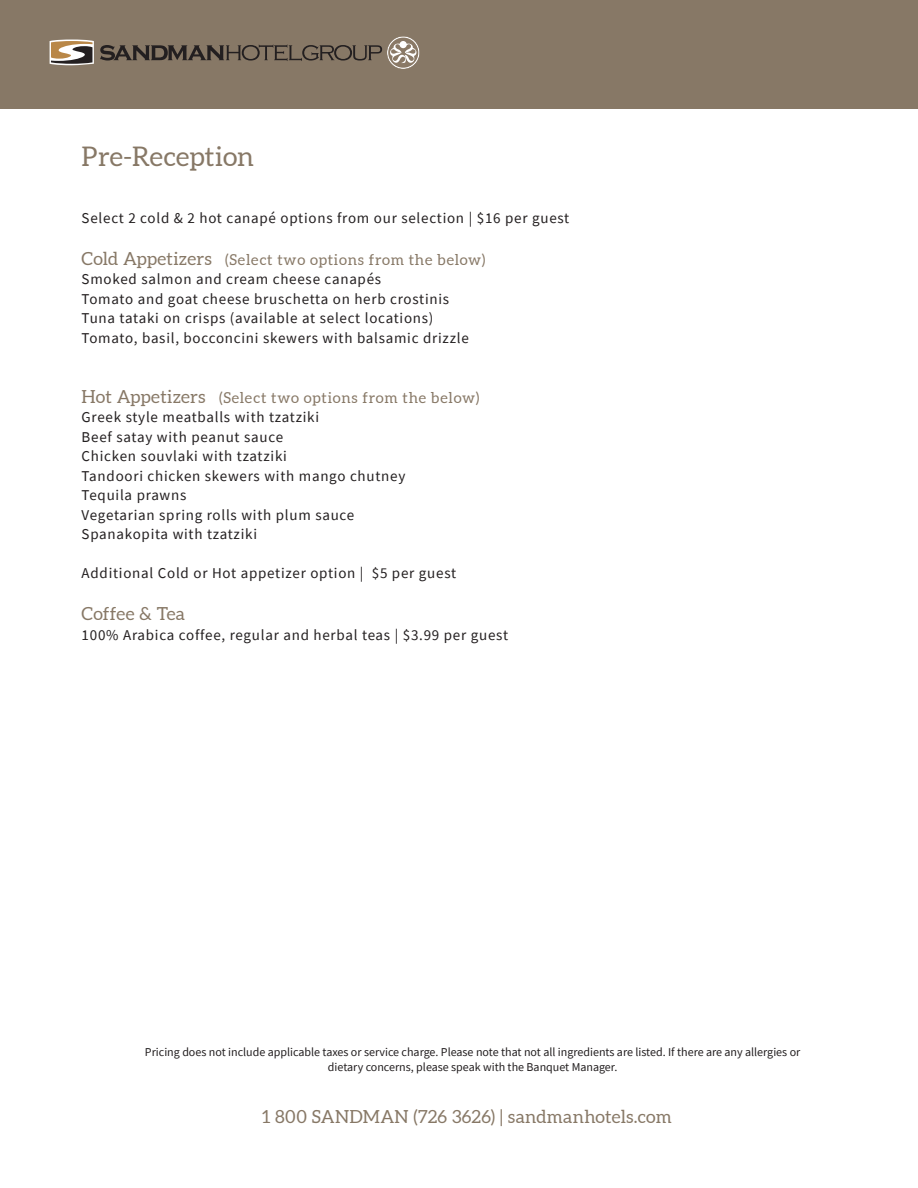
<style>
.page{position:relative;width:918px;height:1188px;background:#fff}
.page>*{position:absolute;margin:0;border:0;box-sizing:border-box;transform-origin:0 0}
.t1{font:27px "Aleo";letter-spacing:.005em;color:#877866}
.t2{font:18px "Aleo";letter-spacing:.015em;color:#877866}
.t3{font:15px/19.5px "Source Sans Pro";letter-spacing:.05em;color:#231f20}
.t4{font:15px "Aleo";letter-spacing:.05em;color:#877866}
.t5{font:12px/14.4px "Source Sans Pro";color:#231f20;text-align:center}
.s1{font-size:18px}
</style>
<div class="page">
<div style="left:0;top:0;width:918px;height:108px;background:#877866"></div>
<svg style="left:100px;top:36px;width:320px;height:33px"></svg>
<svg style="left:50px;top:40px;width:44px;height:25px"></svg>
<h1 class="t1" style="left:82px;top:141px;width:174px">Pre-Reception</h1>
<p class="t3" style="left:82px;top:208px;width:489px">Select 2 cold &amp; 2 hot canapé options from our selection | $16 per guest</p>
<p class="t4" style="left:82px;top:251px;width:405px"><span class="s1">Cold Appetizers</span> (Select two options from the below)</p>
<p class="t3" style="left:82px;top:270px;width:389px">Smoked salmon and cream cheese canapés<br>Tomato and goat cheese bruschetta on herb crostinis Tuna tataki on crisps (available at select locations)<br>Tomato, basil, bocconcini skewers with balsamic drizzle</p>
<p class="t4" style="left:82px;top:389px;width:399px"><span class="s1">Hot Appetizers</span> (Select two options from the below)</p>
<p class="t3" style="left:82px;top:408px;width:325px">Greek style meatballs with tzatziki<br>Beef satay with peanut sauce<br>Chicken souvlaki with tzatziki<br>Tandoori chicken skewers with mango chutney<br>Tequila prawns<br>Vegetarian spring rolls with plum sauce<br>Spanakopita with tzatziki</p>
<p class="t3" style="left:82px;top:564px;width:376px">Additional Cold or Hot appetizer option | $5 per guest</p>
<p class="t2" style="left:82px;top:604px;width:105px">Coffee &amp; Tea</p>
<p class="t3" style="left:82px;top:625px;width:428px">100% Arabica coffee, regular and herbal teas | $3.99 per guest</p>
<p class="t5" style="left:145px;top:1045px;width:657px">Pricing does not include applicable taxes or service charge. Please note that not all ingredients are listed. If there are any allergies or dietary concerns, please speak with the Banquet Manager.</p>
<p class="t2" style="left:262px;top:1106px;width:411px">1 800 SANDMAN (726 3626) | sandmanhotels.com</p>
</div>
